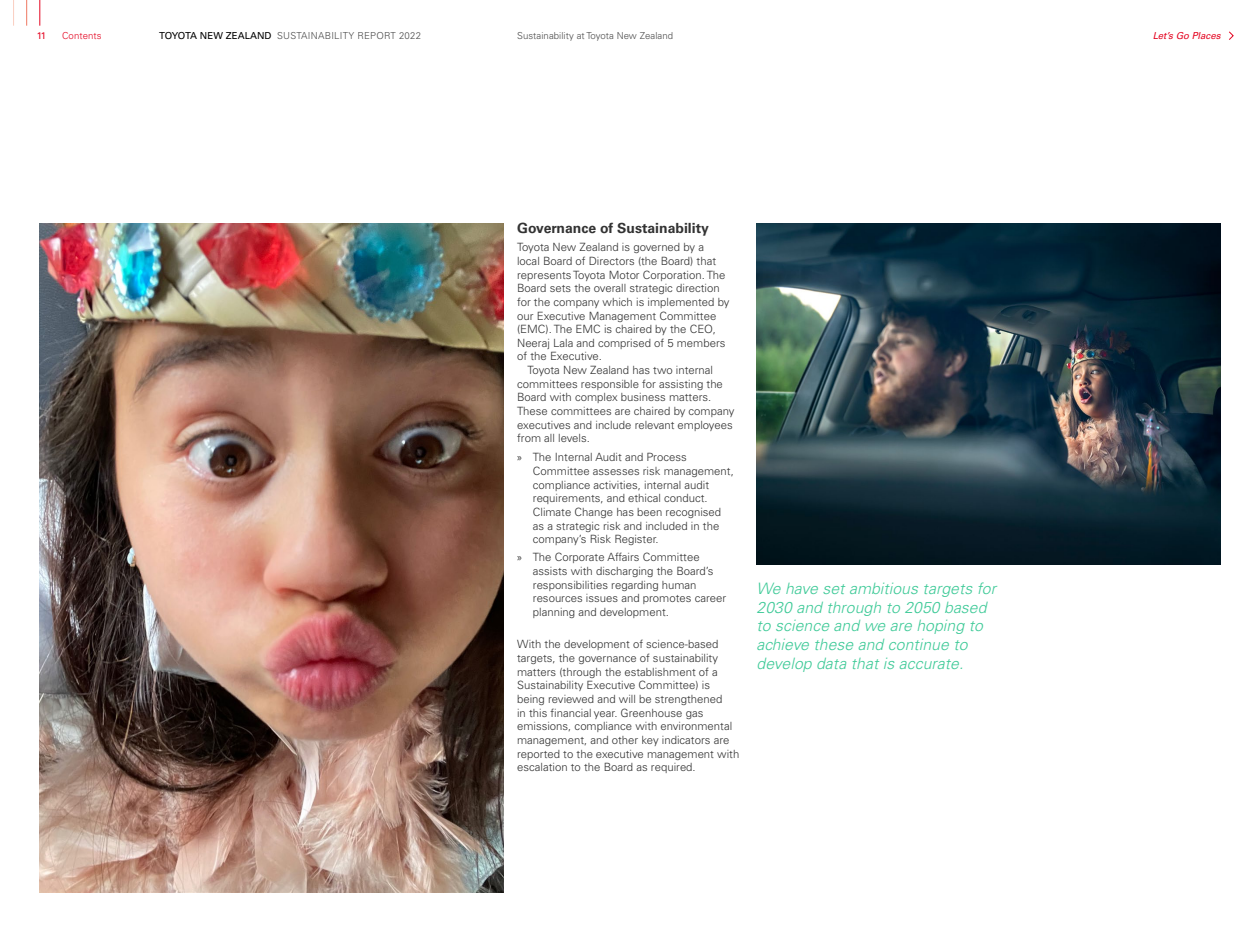
<style>
.page{position:relative;width:1260px;height:945px;background:#fff}
.page>*{position:absolute;margin:0;border:0;box-sizing:border-box;transform-origin:0 0}
.t1{font:italic 300 15.75px/18.9px "Univers LT Pro 45";letter-spacing:.005em;color:#3fca98}
.t2{font:700 14px "Univers LT Pro 65";color:#333}
.t3{font:300 11.38px/13.7px "Univers LT Pro 45";color:#333}
.t4{font:300 9.62px "Univers LT Pro 45";letter-spacing:.025em;color:#4d4d4d}
.t5{font:300 9.62px "Univers LT Pro 45";letter-spacing:.005em;color:#4d4d4d}
.t6{font:italic 9.62px "Univers LT Pro 55";color:#e40521}
.t7{font:300 9.62px "Univers LT Pro 45";letter-spacing:.01em;color:#e40521}
.t8{font:9.62px "Univers LT Pro 55 Roman";color:#e40521}
.s1{font-family:"Univers LT Pro 55 Roman";font-weight:400;color:#000}
.s2{font-family:"Myriad Pro";font-weight:400}
</style>
<div class="page">
<img style="left:39px;top:223px;width:465px;height:669px">
<img style="left:756px;top:223px;width:465px;height:341px">
<svg style="left:26px;top:0;width:1px;height:26px"></svg>
<svg style="left:39px;top:0;width:1px;height:26px"></svg>
<svg style="left:13px;top:0;width:1px;height:26px"></svg>
<svg style="left:1229px;top:31px;width:5px;height:9px"></svg>
<p class="t8" style="left:37px;top:29px;width:11px">11</p>
<p class="t7" style="left:62px;top:30px;width:41px">Contents</p>
<p class="t4" style="left:159px;top:30px;width:263px"><span class="s1">TOYOTA NEW ZEALAND</span> SUSTAINABILITY REPORT 2022</p>
<p class="t5" style="left:517px;top:30px;width:158px">Sustainability at Toyota New Zealand</p>
<p class="t6" style="left:1153px;top:29px;width:69px">Let’s Go Places</p>
<p class="t2" style="left:517px;top:218px;width:193px">Governance of Sustainability</p>
<p class="t3" style="left:517px;top:240px;width:214px">Toyota New Zealand is governed by a local Board of Directors (the Board) that represents Toyota Motor Corporation. The Board sets the overall strategic direction for the company which is implemented by our Executive Management Committee (EMC). The EMC is chaired by the CEO, Neeraj Lala and comprised of 5 members of the Executive.</p>
<p class="t3" style="left:517px;top:363px;width:219px;text-indent:10px">Toyota New Zealand has two internal committees responsible for assisting the Board with complex business matters.<br>These committees are chaired by company executives and include relevant employees from all levels.</p>
<p class="t3" style="left:533px;top:450px;width:203px;text-indent:-16px"><span class="s2">»</span> The Internal Audit and Process Committee assesses risk management, compliance activities, internal audit requirements, and ethical conduct.<br>Climate Change has been recognised as a strategic risk and included in the company’s Risk Register.</p>
<p class="t3" style="left:533px;top:550px;width:195px;text-indent:-16px"><span class="s2">»</span> The Corporate Affairs Committee assists with discharging the Board’s responsibilities regarding human resources issues and promotes career planning and development.</p>
<p class="t3" style="left:517px;top:637px;width:224px">With the development of science-based targets, the governance of sustainability matters (through the establishment of a Sustainability Executive Committee) is being reviewed and will be strengthened<br>in this financial year. Greenhouse gas emissions, compliance with environmental management, and other key indicators are reported to the executive management with escalation to the Board as required.</p>
<h1 class="t1" style="left:757px;top:579px;width:241px">We have set ambitious targets for<br>2030 and through to 2050 based to science and we are hoping to achieve these and continue to develop data that is accurate.</h1>
</div>
